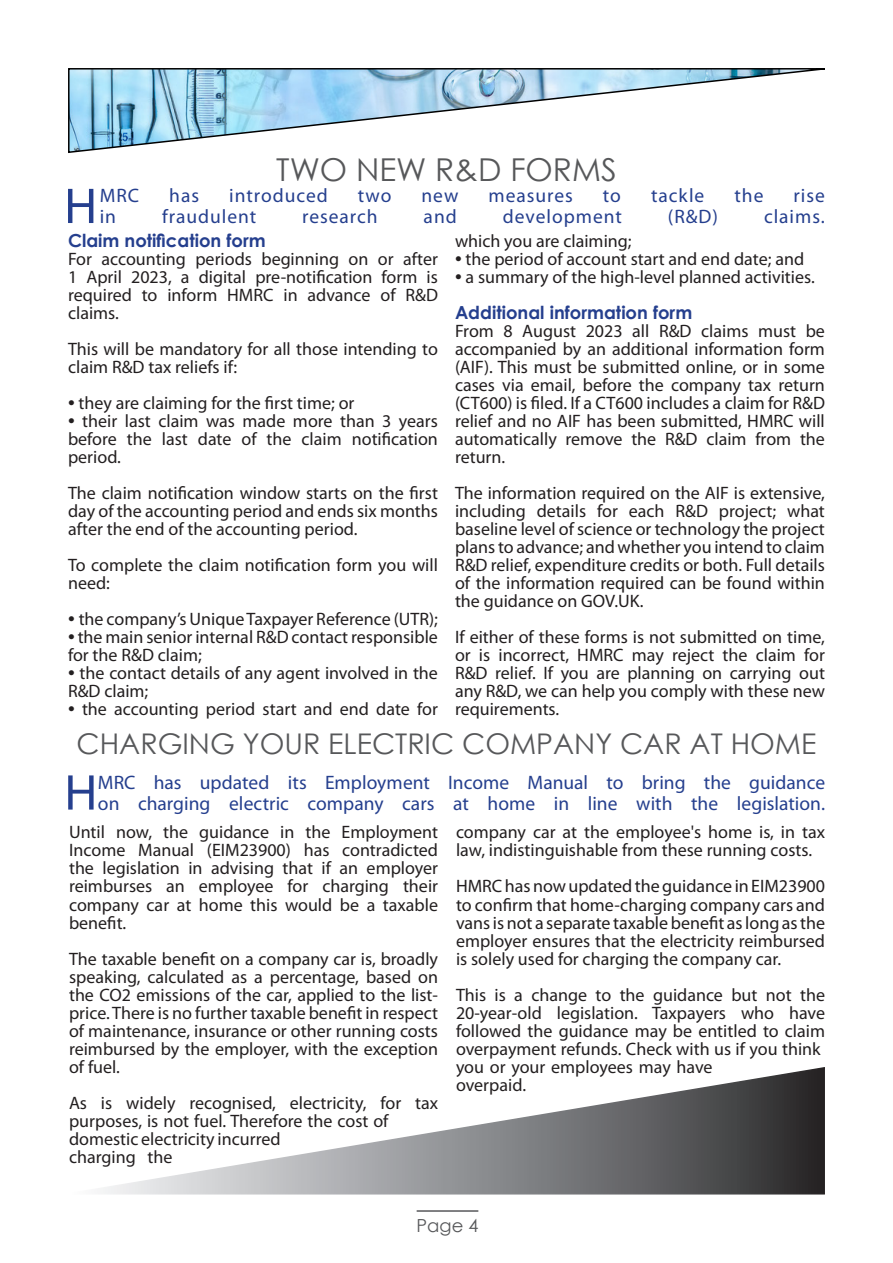
<style>
.page{position:relative;width:893px;height:1263px;background:#fff}
.page>*{position:absolute;margin:0;border:0;box-sizing:border-box;transform-origin:0 0}
.t1{font:50.7px "Myriad Pro";color:#253f8e}
.t2{font:31.5px "Century Gothic";color:#57585a}
.t3{font:28.5px "Century Gothic";color:#57585a}
.t4{font:19.5px/21px "Myriad Pro";letter-spacing:.005em;color:#253f8e}
.t5{font:19.5px "Myriad Pro";letter-spacing:.05em;color:#253f8e}
.t6{font:18px/18px "Myriad Pro";color:#231f20;text-align:justify}
.t7{font:700 18px "Century Gothic";color:#253f8e}
.t8{font:18px "Century Gothic";color:#57585a}
.s1{font-size:24px}
</style>
<div class="page">
<hr style="left:417px;top:1210px;width:61px;height:2px;background:#57585a">
<svg style="left:100px;top:1067px;width:725px;height:128px"></svg>
<svg style="left:68px;top:68px;width:757px;height:85px"></svg>
<p class="t2" style="left:276px;top:147px;width:342px">TWO NEW R&amp;D FORMS</p>
<p class="t1" style="left:64px;top:175px;width:35px">H</p>
<p class="t4" style="left:100px;top:185px;width:41px">MRC</p>
<p class="t4" style="left:169px;top:185px;width:31px">has</p>
<p class="t5" style="left:229px;top:183px;width:100px">introduced</p>
<p class="t4" style="left:358px;top:185px;width:35px">two</p>
<p class="t4" style="left:421px;top:185px;width:38px">new</p>
<p class="t5" style="left:488px;top:183px;width:86px">measures</p>
<p class="t4" style="left:603px;top:185px;width:20px">to</p>
<p class="t4" style="left:651px;top:185px;width:55px">tackle</p>
<p class="t4" style="left:734px;top:185px;width:30px">the</p>
<p class="t4" style="left:793px;top:185px;width:33px">rise</p>
<p class="t4" style="left:100px;top:206px;width:18px">in</p>
<p class="t5" style="left:162px;top:204px;width:96px">fraudulent</p>
<p class="t5" style="left:302px;top:204px;width:77px">research</p>
<p class="t4" style="left:424px;top:206px;width:35px">and</p>
<p class="t5" style="left:503px;top:204px;width:121px">development</p>
<p class="t4" style="left:668px;top:206px;width:52px">(R&amp;D)</p>
<p class="t4" style="left:764px;top:206px;width:62px">claims.</p>
<p class="t7" style="left:68px;top:227px;width:199px">Claim notification form</p>
<p class="t6" style="left:68px;top:250px;width:371px">For accounting periods beginning on or after 1 April 2023, a digital pre-notification form is required to inform HMRC in advance of R&amp;D claims.</p>
<p class="t6" style="left:68px;top:340px;width:371px">This will be mandatory for all those intending to claim R&amp;D tax reliefs if:</p>
<p class="t6" style="left:68px;top:394px;width:288px"><span class="s1">•</span> they are claiming for the first time; or</p>
<p class="t6" style="left:68px;top:412px;width:371px"><span class="s1">•</span> their last claim was made more than 3 years before the last date of the claim notification period.</p>
<p class="t6" style="left:68px;top:484px;width:371px">The claim notification window starts on the first day of the accounting period and ends six months after the end of the accounting period.</p>
<p class="t6" style="left:68px;top:556px;width:371px">To complete the claim notification form you will need:</p>
<p class="t6" style="left:68px;top:610px;width:371px"><span class="s1">•</span> the company’s Unique Taxpayer Reference (UTR);</p>
<p class="t6" style="left:68px;top:628px;width:371px"><span class="s1">•</span> the main senior internal R&amp;D contact responsible for the R&amp;D claim;</p>
<p class="t6" style="left:68px;top:664px;width:371px"><span class="s1">•</span> the contact details of any agent involved in the<br>R&amp;D claim;</p>
<p class="t6" style="left:68px;top:700px;width:371px"><span class="s1">•</span> the accounting period start and end date for</p>
<p class="t6" style="left:455px;top:232px;width:178px">which you are claiming;</p>
<p class="t6" style="left:455px;top:250px;width:351px"><span class="s1">•</span> the period of account start and end date; and</p>
<p class="t6" style="left:455px;top:268px;width:361px"><span class="s1">•</span> a summary of the high-level planned activities.</p>
<p class="t7" style="left:455px;top:299px;width:239px">Additional information form</p>
<p class="t6" style="left:455px;top:322px;width:371px">From 8 August 2023 all R&amp;D claims must be accompanied by an additional information form (AIF). This must be submitted online, or in some cases via email, before the company tax return (CT600) is filed. If a CT600 includes a claim for R&amp;D relief and no AIF has been submitted, HMRC will automatically remove the R&amp;D claim from the return.</p>
<p class="t6" style="left:455px;top:484px;width:371px">The information required on the AIF is extensive, including details for each R&amp;D project; what baseline level of science or technology the project plans to advance; and whether you intend to claim R&amp;D relief, expenditure credits or both. Full details of the information required can be found within the guidance on GOV.UK.</p>
<p class="t6" style="left:455px;top:628px;width:371px">If either of these forms is not submitted on time, or is incorrect, HMRC may reject the claim for R&amp;D relief. If you are planning on carrying out any R&amp;D, we can help you comply with these new requirements.</p>
<p class="t3" style="left:77px;top:724px;width:741px">CHARGING YOUR ELECTRIC COMPANY CAR AT HOME</p>
<p class="t1" style="left:64px;top:761px;width:35px">H</p>
<p class="t4" style="left:98px;top:771px;width:729px">MRC has updated its Employment Income Manual to bring the guidance on charging electric company cars at home in line with the legislation.</p>
<p class="t6" style="left:69px;top:823px;width:371px">Until now, the guidance in the Employment Income Manual (EIM23900) has contradicted the legislation in advising that if an employer reimburses an employee for charging their company car at home this would be a taxable benefit.</p>
<p class="t6" style="left:69px;top:949px;width:371px">The taxable benefit on a company car is, broadly speaking, calculated as a percentage, based on the CO2 emissions of the car, applied to the list&shy;price. There is no further taxable benefit in respect of maintenance, insurance or other running costs reimbursed by the employer, with the exception of fuel.</p>
<p class="t6" style="left:69px;top:1093px;width:371px;text-align:left">As is widely recognised, electricity, for tax purposes, is not fuel. Therefore the cost of domestic electricity incurred<br>charging the</p>
<p class="t6" style="left:456px;top:823px;width:371px">company car at the employee's home is, in tax law, indistinguishable from these running costs.</p>
<p class="t6" style="left:456px;top:877px;width:371px">HMRC has now updated the guidance in EIM23900 to confirm that home-charging company cars and vans is not a separate taxable benefit as long as the employer ensures that the electricity reimbursed is solely used for charging the company car.</p>
<p class="t6" style="left:456px;top:985px;width:371px;text-align:left">This is a change to the guidance but not the 20-year-old legislation. Taxpayers who have followed the guidance may be entitled to claim overpayment refunds. Check with us if you think you or your employees may have<br>overpaid.</p>
<p class="t8" style="left:417px;top:1212px;width:63px">Page 4</p>
</div>
